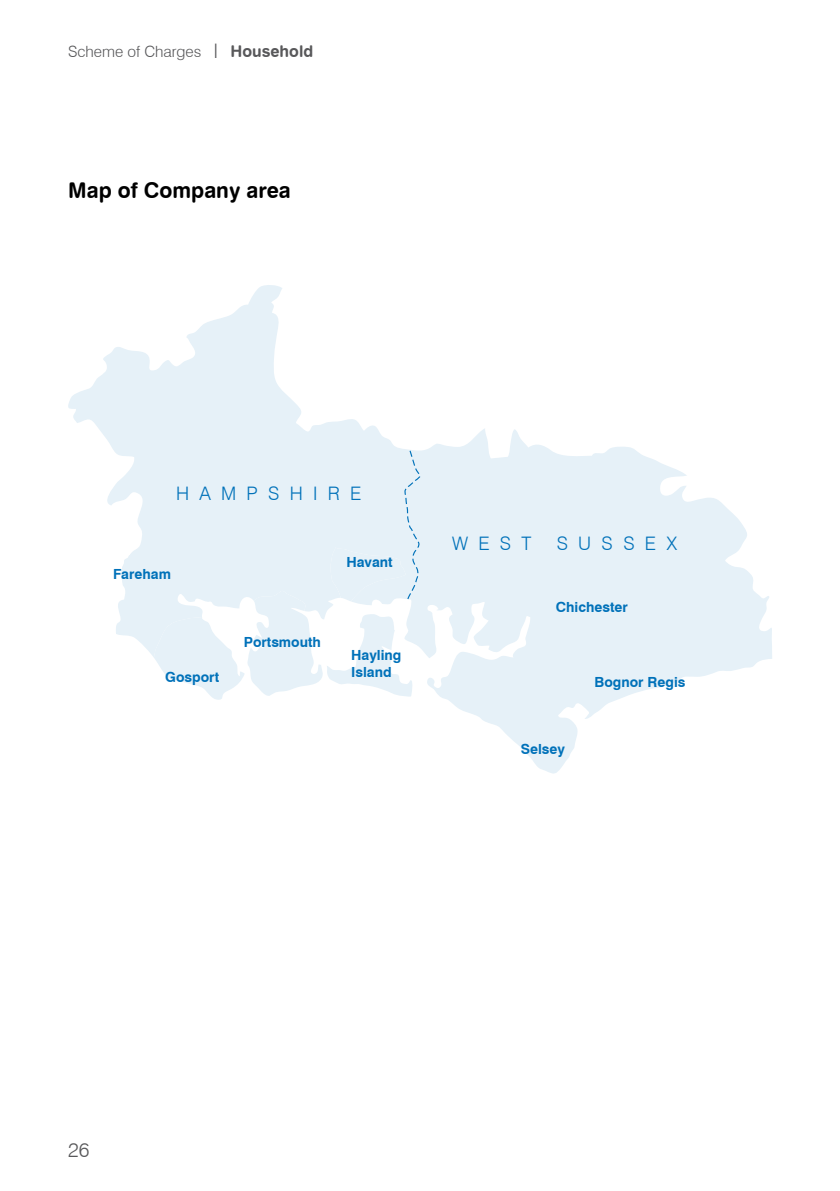
<style>
.page{position:relative;width:840px;height:1191px;background:#fff}
.page>*{position:absolute;margin:0;border:0;box-sizing:border-box;transform-origin:0 0}
.t1{font:21.2px "Swiss 721 BT Bold Rounded";color:#000}
.t2{font:300 20px "Swiss 721 BT";color:#58585a}
.t3{font:300 18.6px "Swiss 721 BT";letter-spacing:.55em;color:#0071b9}
.t4{font:300 15.6px "Swiss 721 BT";color:#58585a}
.t5{font:700 14px/16.8px "Swiss 721 BT";color:#0071b9}
.s1{font-size:20px}
.s2{font-family:"Swiss 721 BT Bold Rounded";font-weight:400;font-size:16px}
</style>
<div class="page">
<svg style="left:68px;top:285px;width:703px;height:488px"></svg>
<svg style="left:550px;top:587px;width:35px;height:31px"></svg>
<div style="left:541px;top:752px;width:18px;height:18px;background:#e6f1f8;border-radius:50%"></div>
<svg style="left:121px;top:449px;width:301px;height:251px"></svg>
<p class="t4" style="left:68px;top:42px;width:246px">Scheme of Charges <span class="s1">l</span> <span class="s2">Household</span></p>
<h1 class="t1" style="left:68px;top:177px;width:224px">Map of Company area</h1>
<h3 class="t3" style="left:176px;top:482px;width:186px">HAMPSHIRE</h3>
<p class="t5" style="left:113px;top:566px;width:59px">Fareham</p>
<p class="t5" style="left:165px;top:669px;width:55px">Gosport</p>
<p class="t5" style="left:244px;top:633px;width:78px">Portsmouth</p>
<p class="t5" style="left:346px;top:553px;width:48px">Havant</p>
<p class="t5" style="left:351px;top:646px;width:52px">Hayling<br>Island</p>
<h3 class="t3" style="left:452px;top:532px;width:81px">WEST</h3>
<h3 class="t3" style="left:556px;top:532px;width:122px">SUSSEX</h3>
<p class="t5" style="left:555px;top:599px;width:74px">Chichester</p>
<p class="t5" style="left:520px;top:740px;width:46px">Selsey</p>
<p class="t5" style="left:594px;top:673px;width:92px">Bognor Regis</p>
<h2 class="t2" style="left:68px;top:1137px;width:23px">26</h2>
</div>
